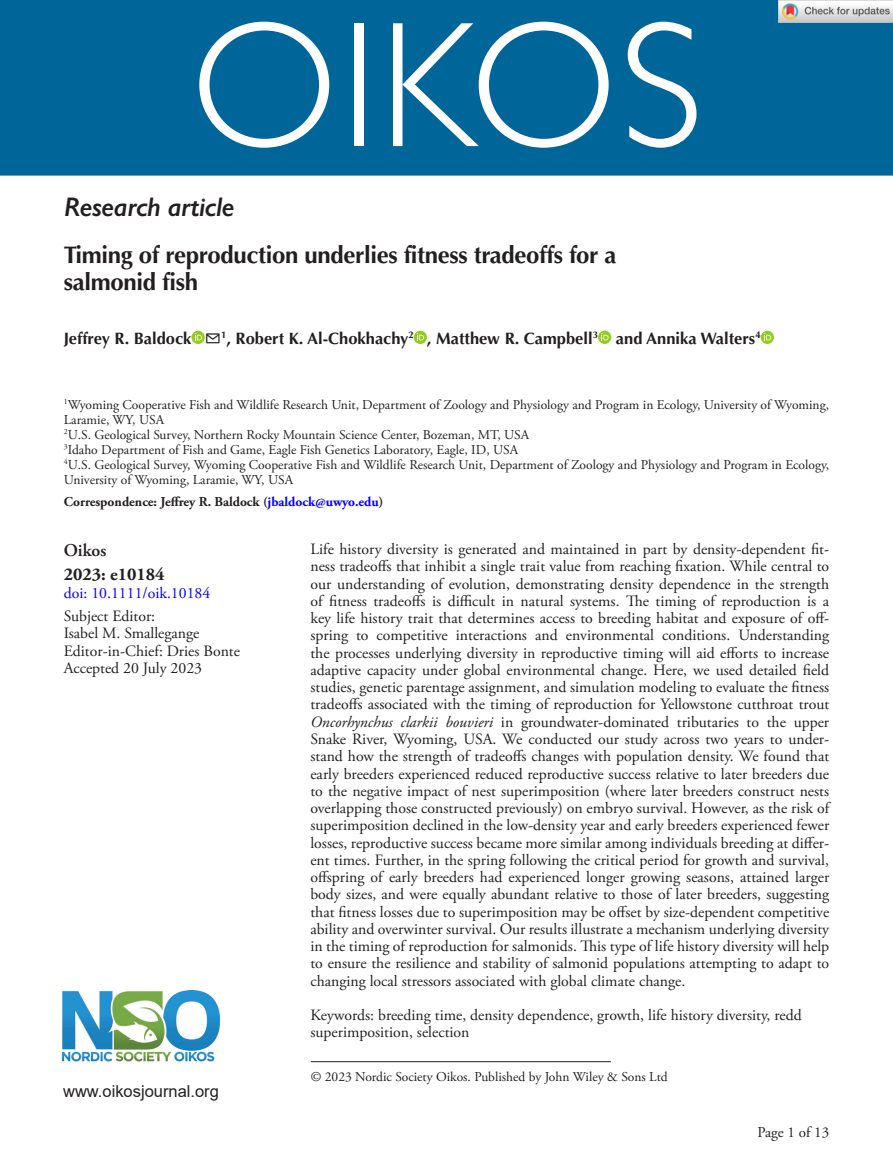
<style>
.page{position:relative;width:893px;height:1174px;background:#fff}
.page>*{position:absolute;margin:0;border:0;box-sizing:border-box;transform-origin:0 0}
.OIKOS{font:300 180px "Gill Sans Std";letter-spacing:.01em;color:#fff}
.AT_TYPE{font:italic 600 27px "Gill Sans";letter-spacing:-.015em;color:#231f20}
.CT{font:700 24px/27px "Optima LT Std";letter-spacing:-.015em;color:#231f20}
.Corres{font:700 18px "Adobe Garamond Pro";color:#231f20}
.t1{font:600 18px "Adobe Garamond Pro";color:#231f20}
.AU{font:700 16.5px "Optima LT Std";color:#231f20}
.Arial{font:16.5px "Arial";color:#231f20}
.ABS_TXT{font:15.75px/17.2px "Adobe Garamond Pro";color:#231f20}
.Keywords{font:15.75px/17.2px "Adobe Garamond Pro";color:#231f20}
.Doi_No{font:15.75px "Adobe Garamond Pro";color:#00f}
.t2{font:15px "Adobe Garamond Pro";color:#231f20}
.Address{font:13.5px/15px "Adobe Garamond Pro";color:#231f20}
.FM_Note{font:13.5px "Adobe Garamond Pro";color:#231f20}
.Corres-2{font:700 13.5px "Adobe Garamond Pro";color:#231f20}
.s1{color:#00f}
.s2{font-style:italic}
</style>
<div class="page">
<div style="left:0;top:0;width:893px;height:176px;background:#069"></div>
<img style="left:63px;top:990px;width:156px;height:72px">
<hr style="left:311px;top:1061px;width:300px;height:1px;background:#231f20">
<svg style="left:191px;top:331px;width:14px;height:13px"></svg>
<svg style="left:195px;top:333px;width:7px;height:7px"></svg>
<svg style="left:414px;top:331px;width:13px;height:13px"></svg>
<svg style="left:417px;top:333px;width:7px;height:7px"></svg>
<svg style="left:598px;top:331px;width:13px;height:13px"></svg>
<svg style="left:601px;top:333px;width:8px;height:7px"></svg>
<svg style="left:761px;top:331px;width:13px;height:13px"></svg>
<svg style="left:764px;top:333px;width:7px;height:7px"></svg>
<img style="left:779px;top:0;width:114px;height:23px">
<p class="OIKOS" style="left:190px;top:-15px;width:515px">OIKOS</p>
<p class="AT_TYPE" style="left:64px;top:191px;width:172px">Research article</p>
<p class="CT" style="left:64px;top:242px;width:554px">Timing of reproduction underlies fitness tradeoffs for a salmonid fish</p>
<p class="AU" style="left:64px;top:329px;width:698px">Jeffrey R. Baldock ✉<sup>1</sup>, Robert K. Al-Chokhachy<sup>2</sup> , Matthew R. Campbell<sup>3</sup> and Annika Walters<sup>4</sup></p>
<p class="Address" style="left:64px;top:397px;width:767px"><sup>1</sup>Wyoming Cooperative Fish and Wildlife Research Unit, Department of Zoology and Physiology and Program in Ecology, University of Wyoming,<br>Laramie, WY, USA</p>
<p class="Address" style="left:64px;top:427px;width:467px"><sup>2</sup>U.S. Geological Survey, Northern Rocky Mountain Science Center, Bozeman, MT, USA</p>
<p class="Address" style="left:64px;top:442px;width:456px"><sup>3</sup>Idaho Department of Fish and Game, Eagle Fish Genetics Laboratory, Eagle, ID, USA</p>
<p class="Address" style="left:64px;top:457px;width:767px"><sup>4</sup>U.S. Geological Survey, Wyoming Cooperative Fish and Wildlife Research Unit, Department of Zoology and Physiology and Program in Ecology,<br>University of Wyoming, Laramie, WY, USA</p>
<p class="Corres-2" style="left:64px;top:494px;width:321px">Correspondence: Jeffrey R. Baldock (<span class="s1">jbaldock@uwyo.edu</span>)</p>
<p class="t1" style="left:64px;top:540px;width:44px">Oikos</p>
<p class="Corres" style="left:64px;top:563px;width:102px">2023: e10184</p>
<p class="Doi_No" style="left:64px;top:583px;width:148px">doi: 10.1111/oik.10184</p>
<p class="ABS_TXT" style="left:64px;top:608px;width:137px">Subject Editor:<br>Isabel M. Smallegange</p>
<p class="ABS_TXT" style="left:64px;top:642px;width:178px">Editor-in-Chief: Dries Bonte</p>
<p class="ABS_TXT" style="left:64px;top:659px;width:140px">Accepted 20 July 2023</p>
<p class="Arial" style="left:63px;top:1079px;width:157px">www.oikosjournal.org</p>
<p class="ABS_TXT" style="left:310px;top:541px;width:520px;text-align:justify">Life history diversity is generated and maintained in part by density-dependent fit&shy;ness tradeoffs that inhibit a single trait value from reaching fixation. While central to our understanding of evolution, demonstrating density dependence in the strength of fitness tradeoffs is difficult in natural systems. The timing of reproduction is a key life history trait that determines access to breeding habitat and exposure of off&shy;spring to competitive interactions and environmental conditions. Understanding the processes underlying diversity in reproductive timing will aid efforts to increase adaptive capacity under global environmental change. Here, we used detailed field studies, genetic parentage assignment, and simulation modeling to evaluate the fitness tradeoffs associated with the timing of reproduction for Yellowstone cutthroat trout <span class="s2">Oncorhynchus clarkii bouvieri</span> in groundwater-dominated tributaries to the upper Snake River, Wyoming, USA. We conducted our study across two years to under&shy;stand how the strength of tradeoffs changes with population density. We found that early breeders experienced reduced reproductive success relative to later breeders due to the negative impact of nest superimposition (where later breeders construct nests overlapping those constructed previously) on embryo survival. However, as the risk of superimposition declined in the low-density year and early breeders experienced fewer losses, reproductive success became more similar among individuals breeding at differ&shy;ent times. Further, in the spring following the critical period for growth and survival, offspring of early breeders had experienced longer growing seasons, attained larger body sizes, and were equally abundant relative to those of later breeders, suggesting that fitness losses due to superimposition may be offset by size-dependent competitive ability and overwinter survival. Our results illustrate a mechanism underlying diversity in the timing of reproduction for salmonids. This type of life history diversity will help to ensure the resilience and stability of salmonid populations attempting to adapt to changing local stressors associated with global climate change.</p>
<p class="Keywords" style="left:310px;top:1007px;width:493px">Keywords: breeding time, density dependence, growth, life history diversity, redd superimposition, selection</p>
<p class="FM_Note" style="left:311px;top:1068px;width:358px">© 2023 Nordic Society Oikos. Published by John Wiley &amp; Sons Ltd</p>
<p class="t2" style="left:757px;top:1123px;width:73px">Page 1 of 13</p>
</div>
